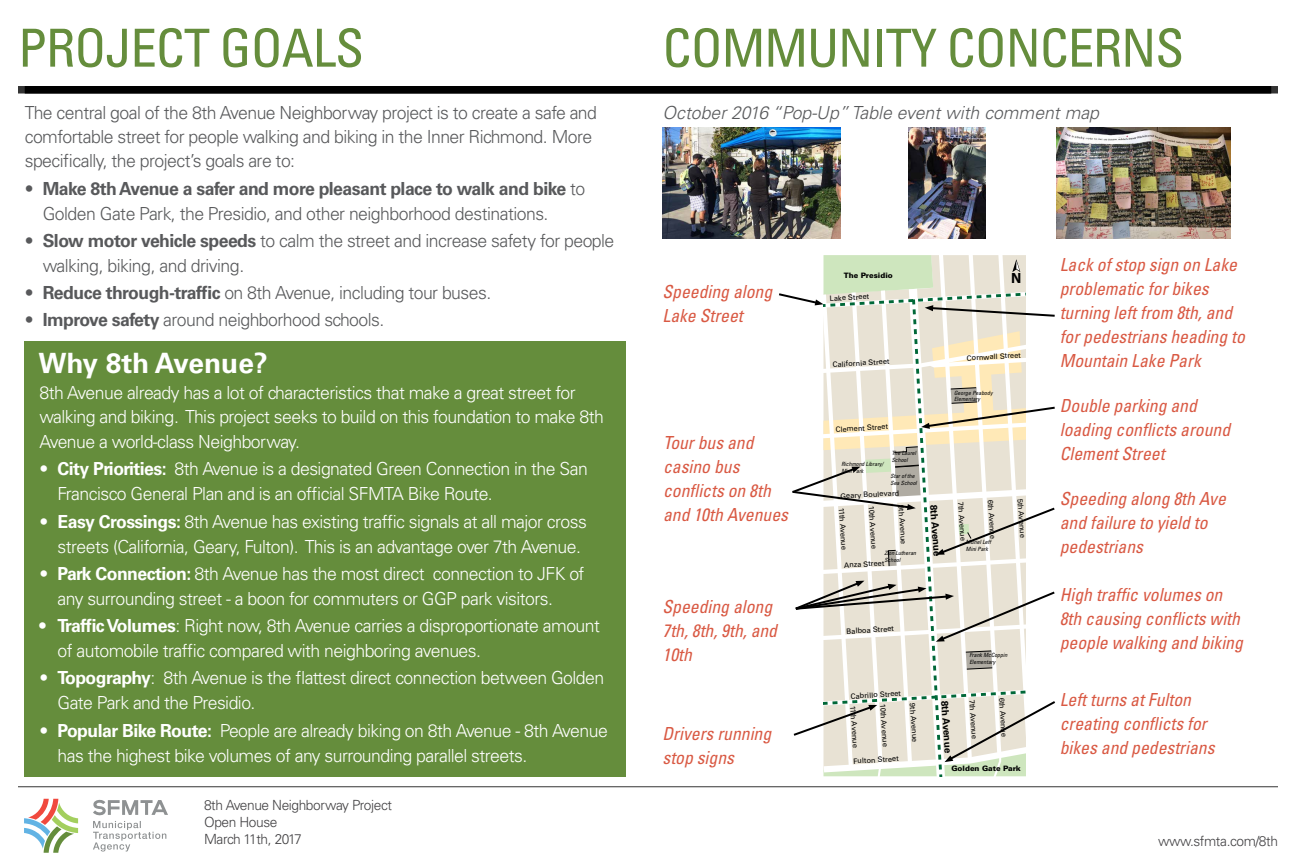
<style>
.page{position:relative;width:1296px;height:864px;background:#fff}
.page>*{position:absolute;margin:0;border:0;box-sizing:border-box;transform-origin:0 0}
.t1{font:condensed 52.5px "Univers";letter-spacing:-.02em;color:#658d3c}
.t2{font:700 28px "Univers";color:#fff}
.t3{font:300 18px/25px "Univers";letter-spacing:-.03em;color:#fff}
.t4{font:300 18px/24px "Univers";letter-spacing:-.03em;color:#58595b}
.t5{font:italic condensed 18px/24px "Univers";color:#d95943}
.t6{font:italic 300 18px "Univers";color:#58595b}
.t7{font:700 14.85px "Myriad Pro";color:#000}
.t8{font:300 14px/16.8px "Univers";letter-spacing:-.03em;color:#414042}
.t9{font:700 9.9px "Univers";color:#000}
.t10{font:7.45px "Univers";color:#000}
.t11{font:900 7.45px "Univers";color:#000}
.t12{font:italic condensed 5.8px/7px "Univers";color:#000}
.s1{font-weight:700}
</style>
<div class="page">
<svg style="left:93px;top:799px;width:75px;height:53px"></svg>
<svg style="left:24px;top:799px;width:54px;height:54px"></svg>
<hr style="left:18px;top:786px;width:1260px;height:1px;background:#000">
<div style="left:25px;top:86px;width:1246px;height:8px;background:#000"></div>
<img style="left:1056px;top:127px;width:174px;height:112px">
<img style="left:908px;top:127px;width:77px;height:112px">
<img style="left:662px;top:127px;width:178px;height:112px">
<svg style="left:779px;top:255px;width:276px;height:521px"></svg>
<div style="left:24px;top:341px;width:601px;height:435px;background:#658d3c"></div>
<h1 class="t1" style="left:18px;top:15px;width:348px">PROJECT GOALS</h1>
<p class="t4" style="left:25px;top:101px;width:574px">The central goal of the 8th Avenue Neighborway project is to create a safe and comfortable street for people walking and biking in the Inner Richmond. More specifically, the project’s goals are to:</p>
<p class="t4" style="left:43px;top:176px;width:544px;line-height:25px;text-indent:-18px">• <span class="s1">Make 8th Avenue a safer and more pleasant place to walk and bike</span> to<br>Golden Gate Park, the Presidio, and other neighborhood destinations.</p>
<p class="t4" style="left:43px;top:228px;width:573px;line-height:25px;text-indent:-18px">• <span class="s1">Slow motor vehicle speeds</span> to calm the street and increase safety for people walking, biking, and driving.</p>
<p class="t4" style="left:25px;top:281px;width:468px">• <span class="s1">Reduce through-traffic</span> on 8th Avenue, including tour buses.</p>
<p class="t4" style="left:25px;top:308px;width:361px">• <span class="s1">Improve safety</span> around neighborhood schools.</p>
<h2 class="t2" style="left:38px;top:346px;width:231px">Why 8th Avenue?</h2>
<p class="t3" style="left:39px;top:380px;width:566px;line-height:24.5px">8th Avenue already has a lot of characteristics that make a great street for walking and biking. This project seeks to build on this foundation to make 8th<br>Avenue a world-class Neighborway.</p>
<p class="t3" style="left:57px;top:456px;width:532px;text-indent:-18px">• <span class="s1">City Priorities:</span> 8th Avenue is a designated Green Connection in the San<br>Francisco General Plan and is an official SFMTA Bike Route.</p>
<p class="t3" style="left:57px;top:509px;width:531px;text-indent:-18px">• <span class="s1">Easy Crossings:</span> 8th Avenue has existing traffic signals at all major cross streets (California, Geary, Fulton). This is an advantage over 7th Avenue.</p>
<p class="t3" style="left:57px;top:561px;width:529px;text-indent:-18px">• <span class="s1">Park Connection:</span> 8th Avenue has the most direct connection to JFK of any surrounding street - a boon for commuters or GGP park visitors.</p>
<p class="t3" style="left:57px;top:613px;width:544px;text-indent:-18px"><span class="s1">• Traffic Volumes</span>: Right now, 8th Avenue carries a disproportionate amount of automobile traffic compared with neighboring avenues.</p>
<p class="t3" style="left:57px;top:666px;width:548px;text-indent:-18px">• <span class="s1">Topography</span>: 8th Avenue is the flattest direct connection between Golden<br>Gate Park and the Presidio.</p>
<p class="t3" style="left:57px;top:718px;width:552px;text-indent:-18px">• <span class="s1">Popular Bike Route:</span> People are already biking on 8th Avenue - 8th Avenue has the highest bike volumes of any surrounding parallel streets.</p>
<p class="t8" style="left:204px;top:797px;width:189px">8th Avenue Neighborway Project<br>Open House<br>March 11th, 2017</p>
<h1 class="t1" style="left:662px;top:15px;width:523px">COMMUNITY CONCERNS</h1>
<p class="t6" style="left:662px;top:102px;width:438px">October 2016 “Pop-Up” Table event with comment map</p>
<p class="t5" style="left:663px;top:280px;width:111px">Speeding along<br>Lake Street</p>
<p class="t5" style="left:663px;top:431px;width:126px">Tour bus and casino bus conflicts on 8th and 10th Avenues</p>
<p class="t5" style="left:663px;top:594px;width:116px">Speeding along<br>7th, 8th, 9th, and<br>10th</p>
<p class="t5" style="left:663px;top:722px;width:110px">Drivers running stop signs</p>
<p class="t11" style="left:844px;top:270px;width:50px">The Presidio</p>
<p class="t10" style="left:830px;top:294px;width:41px;rotate:-3deg">Lake Street</p>
<p class="t7" style="left:1011px;top:268px;width:12px">N</p>
<p class="t10" style="left:832px;top:360px;width:59px;rotate:-3deg">California Street</p>
<p class="t10" style="left:835px;top:425px;width:54px;rotate:-3deg">Clement Street</p>
<p class="t12" style="left:892px;top:450px;width:26px">The Laurel<br>School</p>
<p class="t12" style="left:841px;top:460px;width:44px">Richmond Library/<br>Mini Park</p>
<p class="t12" style="left:891px;top:472px;width:28px">Star of the<br>Sea School</p>
<p class="t10" style="left:840px;top:492px;width:61px;rotate:-3deg">Geary Boulevard</p>
<p class="t10" style="left:876px;top:505px;width:45px;rotate:86deg">10th Avenue</p>
<p class="t10" style="left:906px;top:505px;width:41px;rotate:86deg">9th Avenue</p>
<p class="t9" style="left:940px;top:504px;width:54px;rotate:86deg">8th Avenue</p>
<p class="t10" style="left:846px;top:507px;width:44px;rotate:86deg">11th Avenue</p>
<p class="t12" style="left:884px;top:549px;width:33px">Zion Lutheran<br>School</p>
<p class="t10" style="left:844px;top:561px;width:42px;rotate:-3deg">Anza Street</p>
<p class="t10" style="left:967px;top:353px;width:56px;rotate:-3deg">Cornwall Street</p>
<p class="t12" style="left:954px;top:389px;width:40px">George Peabody<br>Elementary</p>
<p class="t10" style="left:965px;top:501px;width:41px;rotate:86deg">7th Avenue</p>
<p class="t10" style="left:995px;top:499px;width:41px;rotate:86deg">6th Avenue</p>
<p class="t10" style="left:1025px;top:498px;width:41px;rotate:86deg">5th Avenue</p>
<p class="t12" style="left:966px;top:538px;width:27px">Muriel Leff<br>Mini Park</p>
<p class="t10" style="left:846px;top:627px;width:49px;rotate:-3deg">Balboa Street</p>
<p class="t12" style="left:969px;top:652px;width:39px">Frank McCoppin<br>Elementary</p>
<p class="t10" style="left:850px;top:692px;width:52px;rotate:-3deg">Cabrillo Street</p>
<p class="t10" style="left:857px;top:705px;width:44px;rotate:86deg">11th Avenue</p>
<p class="t10" style="left:887px;top:703px;width:45px;rotate:86deg">10th Avenue</p>
<p class="t10" style="left:853px;top:756px;width:47px;rotate:-3deg">Fulton Street</p>
<p class="t10" style="left:917px;top:703px;width:41px;rotate:86deg">9th Avenue</p>
<p class="t9" style="left:951px;top:700px;width:54px;rotate:86deg">8th Avenue</p>
<p class="t10" style="left:976px;top:699px;width:41px;rotate:86deg">7th Avenue</p>
<p class="t10" style="left:1006px;top:697px;width:41px;rotate:86deg">6th Avenue</p>
<p class="t11" style="left:951px;top:764px;width:71px">Golden Gate Park</p>
<p class="t5" style="left:1060px;top:252px;width:187px">Lack of stop sign on Lake problematic for bikes turning left from 8th, and for pedestrians heading to<br>Mountain Lake Park</p>
<p class="t5" style="left:1060px;top:393px;width:172px">Double parking and loading conflicts around<br>Clement Street</p>
<p class="t5" style="left:1060px;top:486px;width:168px">Speeding along 8th Ave and failure to yield to pedestrians</p>
<p class="t5" style="left:1060px;top:582px;width:185px">High traffic volumes on<br>8th causing conflicts with people walking and biking</p>
<p class="t5" style="left:1060px;top:687px;width:156px">Left turns at Fulton creating conflicts for bikes and pedestrians</p>
<p class="t8" style="left:1158px;top:833px;width:121px">www.sfmta.com/8th</p>
</div>
